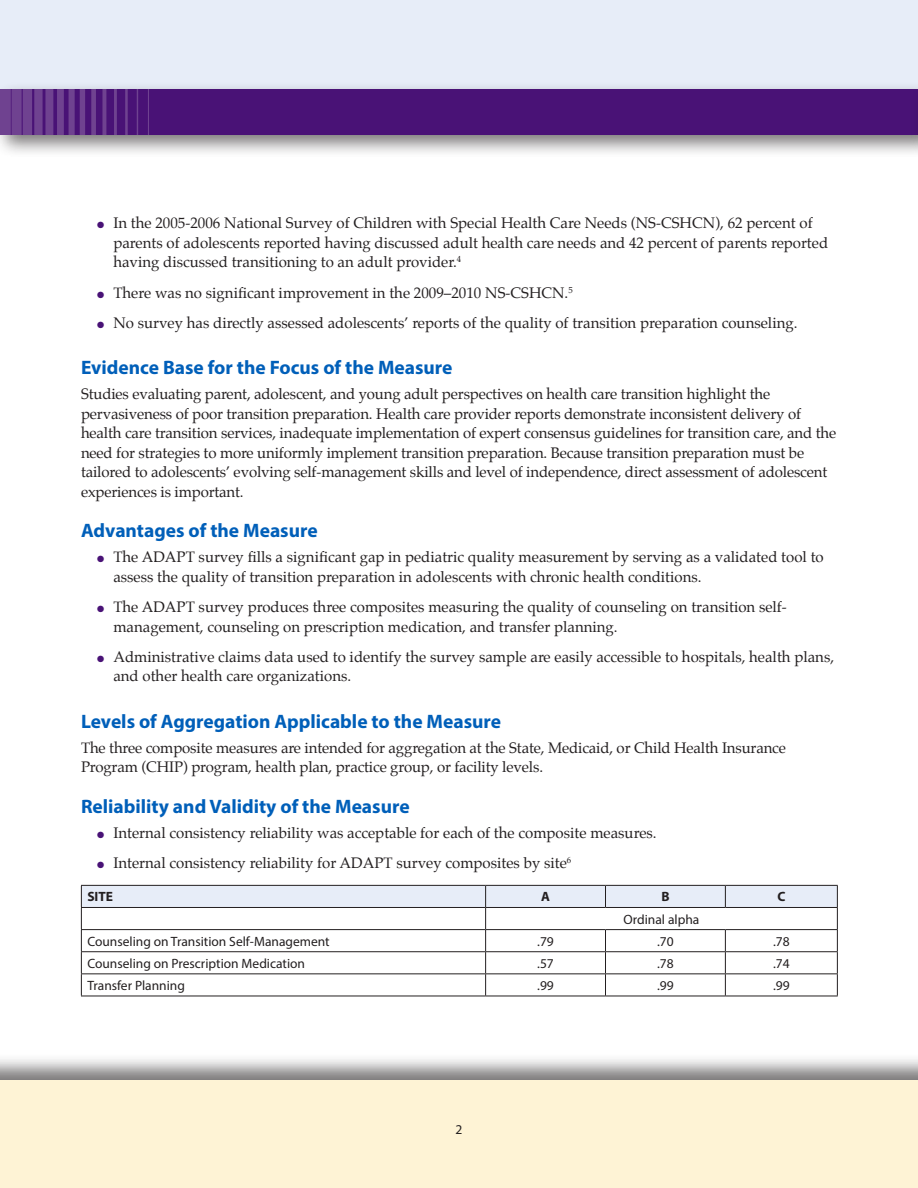
<style>
.page{position:relative;width:918px;height:1188px;background:#fff}
.page>*{position:absolute;margin:0;border:0;box-sizing:border-box;transform-origin:0 0}
.Head_Lvl_1{font:700 19.5px "Myriad Pro";color:#005fb9}
.text{font:15px/19.5px "Palatino";color:#231f20}
.Chart_text{font:13.5px "Myriad Pro";color:#231f20}
.Chart_text-2{font:700 13.5px "Myriad Pro";color:#231f20}
.s1{color:#491276}
</style>
<div class="page">
<div style="left:0;top:1054px;width:918px;height:134px;background:#231f20;opacity:.6"></div>
<div style="left:0;top:1080px;width:918px;height:108px;background:#fef3d5"></div>
<div style="left:0;top:0;width:918px;height:96px;background:#e7edf8"></div>
<div style="left:0;top:82px;width:918px;height:76px;background:#231f20;opacity:.6"></div>
<div style="left:0;top:90px;width:918px;height:45px;background:#491276"></div>
<img style="left:0;top:90px;width:138px;height:45px">
<div style="left:910px;top:82px;width:8px;height:76px;background:#231f20;opacity:.6"></div>
<hr style="left:917px;top:90px;width:1px;height:45px;background:#491276">
<svg style="left:81px;top:885px;width:757px;height:111px"></svg>
<hr style="left:81px;top:996px;width:405px;height:1px;background:#231f20">
<hr style="left:486px;top:996px;width:120px;height:1px;background:#231f20">
<hr style="left:606px;top:996px;width:119px;height:1px;background:#231f20">
<hr style="left:725px;top:996px;width:113px;height:1px;background:#231f20">
<p class="text" style="left:113px;top:213px;width:716px;text-indent:-16px"><span class="s1">●</span> In the 2005-2006 National Survey of Children with Special Health Care Needs (NS-CSHCN), 62 percent of parents of adolescents reported having discussed adult health care needs and 42 percent of parents reported having discussed transitioning to an adult provider.<sup>4</sup></p>
<p class="text" style="left:97px;top:283px;width:477px"><span class="s1">●</span> There was no significant improvement in the 2009–2010 NS-CSHCN.<sup>5</sup></p>
<p class="text" style="left:97px;top:313px;width:702px"><span class="s1">●</span> No survey has directly assessed adolescents’ reports of the quality of transition preparation counseling.</p>
<p class="Head_Lvl_1" style="left:81px;top:355px;width:373px">Evidence Base for the Focus of the Measure</p>
<p class="text" style="left:81px;top:384px;width:757px">Studies evaluating parent, adolescent, and young adult perspectives on health care transition highlight the pervasiveness of poor transition preparation. Health care provider reports demonstrate inconsistent delivery of health care transition services, inadequate implementation of expert consensus guidelines for transition care, and the need for strategies to more uniformly implement transition preparation. Because transition preparation must be tailored to adolescents’ evolving self-management skills and level of independence, direct assessment of adolescent experiences is important.</p>
<p class="Head_Lvl_1" style="left:81px;top:518px;width:238px">Advantages of the Measure</p>
<p class="text" style="left:113px;top:547px;width:712px;text-indent:-16px"><span class="s1">●</span> The ADAPT survey fills a significant gap in pediatric quality measurement by serving as a validated tool to assess the quality of transition preparation in adolescents with chronic health conditions.</p>
<p class="text" style="left:113px;top:597px;width:675px;text-indent:-16px"><span class="s1">●</span> The ADAPT survey produces three composites measuring the quality of counseling on transition self&shy;management, counseling on prescription medication, and transfer planning.</p>
<p class="text" style="left:113px;top:647px;width:722px;text-indent:-16px"><span class="s1">●</span> Administrative claims data used to identify the survey sample are easily accessible to hospitals, health plans, and other health care organizations.</p>
<p class="Head_Lvl_1" style="left:81px;top:708px;width:422px">Levels of Aggregation Applicable to the Measure</p>
<p class="text" style="left:81px;top:738px;width:707px">The three composite measures are intended for aggregation at the State, Medicaid, or Child Health Insurance<br>Program (CHIP) program, health plan, practice group, or facility levels.</p>
<p class="Head_Lvl_1" style="left:81px;top:794px;width:330px">Reliability and Validity of the Measure</p>
<p class="text" style="left:97px;top:823px;width:561px"><span class="s1">●</span> Internal consistency reliability was acceptable for each of the composite measures.</p>
<p class="text" style="left:97px;top:853px;width:476px"><span class="s1">●</span> Internal consistency reliability for ADAPT survey composites by site<sup>6</sup></p>
<p class="Chart_text-2" style="left:87px;top:888px;width:27px">SITE</p>
<p class="Chart_text-2" style="left:541px;top:888px;width:10px">A</p>
<p class="Chart_text-2" style="left:661px;top:888px;width:10px">B</p>
<p class="Chart_text-2" style="left:777px;top:888px;width:10px">C</p>
<p class="Chart_text" style="left:624px;top:911px;width:77px">Ordinal alpha</p>
<p class="Chart_text" style="left:87px;top:933px;width:244px">Counseling on Transition Self-Management</p>
<p class="Chart_text" style="left:537px;top:933px;width:18px">.79</p>
<p class="Chart_text" style="left:657px;top:933px;width:18px">.70</p>
<p class="Chart_text" style="left:773px;top:933px;width:18px">.78</p>
<p class="Chart_text" style="left:87px;top:955px;width:219px">Counseling on Prescription Medication</p>
<p class="Chart_text" style="left:537px;top:955px;width:18px">.57</p>
<p class="Chart_text" style="left:657px;top:955px;width:18px">.78</p>
<p class="Chart_text" style="left:773px;top:955px;width:18px">.74</p>
<p class="Chart_text" style="left:87px;top:977px;width:99px">Transfer Planning</p>
<p class="Chart_text" style="left:537px;top:977px;width:18px">.99</p>
<p class="Chart_text" style="left:657px;top:977px;width:18px">.99</p>
<p class="Chart_text" style="left:773px;top:977px;width:18px">.99</p>
<p class="Chart_text" style="left:456px;top:1121px;width:8px">2</p>
</div>
